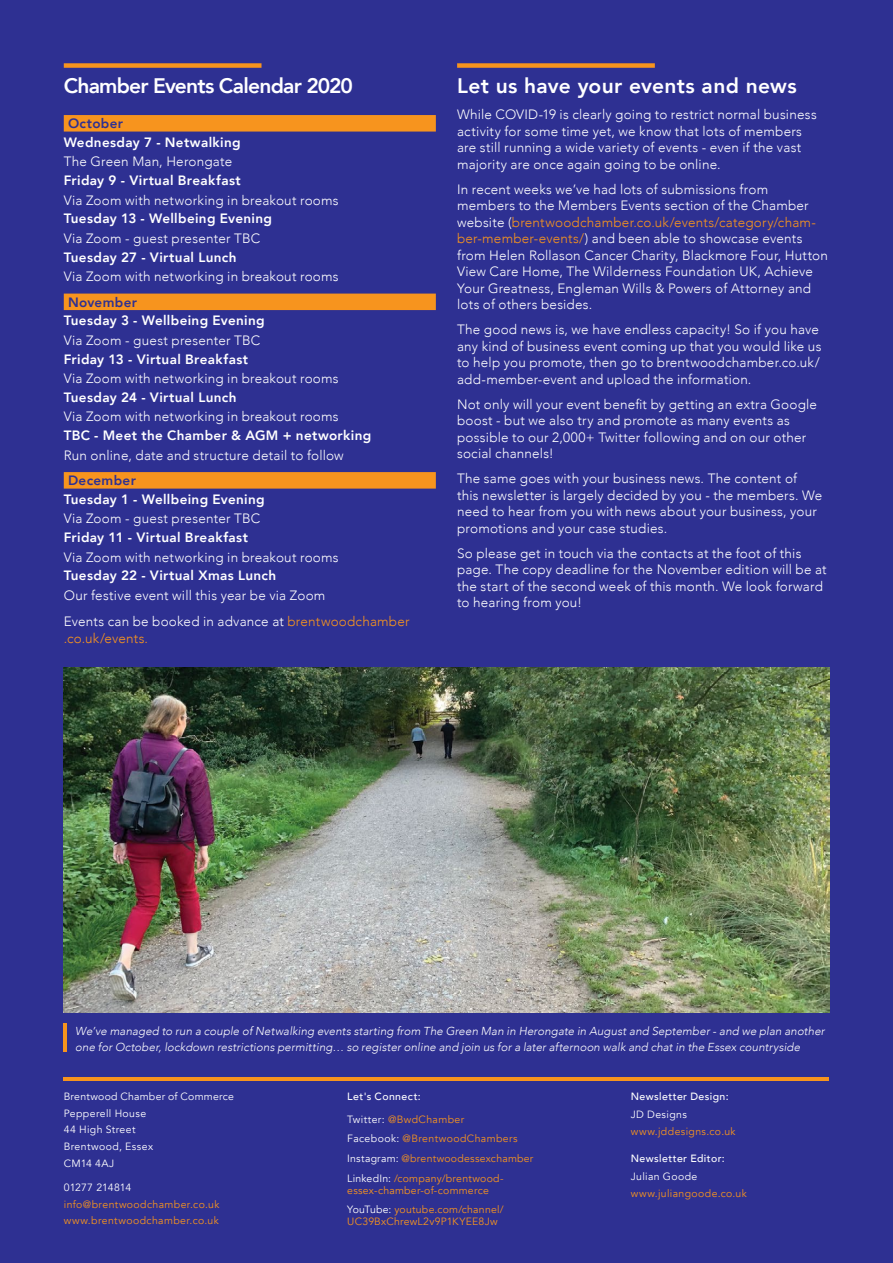
<style>
.page{position:relative;width:893px;height:1263px;background:#2e3092}
.page>*{position:absolute;margin:0;border:0;box-sizing:border-box;transform-origin:0 0}
.t1{font:800 21px "Avenir";letter-spacing:.015em;color:#fff}
.t2{font:800 21px "Avenir";letter-spacing:-.02em;color:#fff}
.t3{font:300 13.5px/16.5px "Avenir";letter-spacing:.015em;color:#fff}
.t4{font:800 13.5px "Avenir";letter-spacing:.025em;color:#fff}
.t5{font:800 13.5px "Avenir";letter-spacing:.025em;color:#2e3092}
.t6{font:300 13.5px "Avenir";letter-spacing:.015em;color:#f7941e}
.t7{font:italic 300 11.55px/16.5px "Avenir";letter-spacing:.01em;color:#fff}
.t8{font:10.5px/19.6px "Avenir";letter-spacing:.03em;color:#f7941e}
.t9{font:10.5px/16.6px "Avenir";letter-spacing:.03em;color:#fff}
.t10{font:500 10.5px/22.6px "Avenir";letter-spacing:.04em;color:#fff}
.t11{font:10.5px "Avenir";letter-spacing:.005em;color:#fff}
.s1{color:#f7941e}
.s2{font-weight:400}
.s3{font-weight:400;color:#f7941e}
.s4{color:#fff}
</style>
<div class="page">
<div style="left:64px;top:63px;width:197px;height:5px;background:#f7941e"></div>
<div style="left:64px;top:115px;width:372px;height:17px;background:#f7941e"></div>
<div style="left:64px;top:294px;width:372px;height:16px;background:#f7941e"></div>
<div style="left:64px;top:472px;width:372px;height:17px;background:#f7941e"></div>
<hr style="left:64px;top:1077px;width:765px;height:3px;background:#f7941e">
<div style="left:457px;top:63px;width:198px;height:5px;background:#f7941e"></div>
<img style="left:64px;top:668px;width:765px;height:344px">
<hr style="left:64px;top:1023px;width:3px;height:28px;background:#f7941e">
<h1 class="t2" style="left:64px;top:70px;width:291px">Chamber Events Calendar 2020</h1>
<p class="t5" style="left:68px;top:113px;width:57px">October</p>
<p class="t4" style="left:64px;top:132px;width:178px">Wednesday 7 - Netwalking</p>
<p class="t3" style="left:64px;top:154px;width:170px">The Green Man, Herongate</p>
<p class="t4" style="left:64px;top:170px;width:179px">Friday 9 - Virtual Breakfast</p>
<p class="t3" style="left:64px;top:192px;width:276px">Via Zoom with networking in breakout rooms</p>
<p class="t4" style="left:64px;top:208px;width:210px">Tuesday 13 - Wellbeing Evening</p>
<p class="t3" style="left:64px;top:230px;width:198px">Via Zoom - guest presenter TBC</p>
<p class="t4" style="left:64px;top:246px;width:174px">Tuesday 27 - Virtual Lunch</p>
<p class="t3" style="left:64px;top:268px;width:276px">Via Zoom with networking in breakout rooms</p>
<p class="t5" style="left:68px;top:291px;width:71px">November</p>
<p class="t4" style="left:64px;top:310px;width:202px">Tuesday 3 - Wellbeing Evening</p>
<p class="t3" style="left:64px;top:332px;width:198px">Via Zoom - guest presenter TBC</p>
<p class="t4" style="left:64px;top:348px;width:186px">Friday 13 - Virtual Breakfast</p>
<p class="t3" style="left:64px;top:370px;width:276px">Via Zoom with networking in breakout rooms</p>
<p class="t4" style="left:64px;top:387px;width:174px">Tuesday 24 - Virtual Lunch</p>
<p class="t3" style="left:64px;top:408px;width:276px">Via Zoom with networking in breakout rooms</p>
<p class="t4" style="left:64px;top:425px;width:309px">TBC - Meet the Chamber &amp; AGM + networking</p>
<p class="t3" style="left:64px;top:447px;width:281px">Run online, date and structure detail to follow</p>
<p class="t5" style="left:68px;top:470px;width:69px">December</p>
<p class="t4" style="left:64px;top:489px;width:202px">Tuesday 1 - Wellbeing Evening</p>
<p class="t3" style="left:64px;top:510px;width:198px">Via Zoom - guest presenter TBC</p>
<p class="t4" style="left:64px;top:527px;width:186px">Friday 11 - Virtual Breakfast</p>
<p class="t3" style="left:64px;top:549px;width:276px">Via Zoom with networking in breakout rooms</p>
<p class="t4" style="left:64px;top:565px;width:214px">Tuesday 22 - Virtual Xmas Lunch</p>
<p class="t3" style="left:64px;top:582px;width:347px;line-height:26.2px">Our festive event will this year be via Zoom<br>Events can be booked in advance at <span class="s1">brentwoodchamber</span></p>
<p class="t6" style="left:64px;top:630px;width:86px">.co.uk/events.</p>
<h1 class="t1" style="left:457px;top:70px;width:341px">Let us have your events and news</h1>
<p class="t3" style="left:457px;top:106px;width:361px">While COVID-19 is clearly going to restrict normal business activity for some time yet, we know that lots of members are still running a wide variety of events - even if the vast majority are once again going to be online.</p>
<p class="t3" style="left:457px;top:181px;width:372px">In recent weeks we’ve had lots of submissions from members to the Members Events section of the Chamber website (<span class="s1">brentwoodchamber.co.uk/events/category/cham&shy;ber-member-events/</span>) and been able to showcase events from Helen Rollason Cancer Charity, Blackmore Four, Hutton View Care Home, The Wilderness Foundation UK, Achieve Your Greatness, Engleman Wills &amp; Powers of Attorney and lots of others besides.</p>
<p class="t3" style="left:457px;top:321px;width:366px">The good news is, we have endless capacity! So if you have any kind of business event coming up that you would like us to help you promote, then go to brentwoodchamber.co.uk/ add-member-event and upload the information.</p>
<p class="t3" style="left:457px;top:396px;width:361px">Not only will your event benefit by getting an extra Google boost - but we also try and promote as many events as possible to our 2,000+ Twitter following and on our other social channels!</p>
<p class="t3" style="left:457px;top:470px;width:367px">The same goes with your business news. The content of<br>this newsletter is largely decided by you - the members. We need to hear from you with news about your business, your promotions and your case studies.</p>
<p class="t3" style="left:457px;top:545px;width:371px">So please get in touch via the contacts at the foot of this page. The copy deadline for the November edition will be at the start of the second week of this month. We look forward to hearing from you!</p>
<p class="t7" style="left:75px;top:1022px;width:751px">We’ve managed to run a couple of Netwalking events starting from The Green Man in Herongate in August and September - and we plan another one for October, lockdown restrictions permitting… so register online and join us for a later afternoon walk and chat in the Essex countryside</p>
<p class="t9" style="left:64px;top:1088px;width:172px">Brentwood Chamber of Commerce<br>Pepperell House<br>44 High Street<br>Brentwood, Essex<br>CM14 4AJ</p>
<p class="t11" style="left:64px;top:1181px;width:69px">01277 214814</p>
<p class="t8" style="left:64px;top:1196px;width:157px;line-height:16.6px">info@brentwoodchamber.co.uk www.brentwoodchamber.co.uk</p>
<p class="t10" style="left:347px;top:1085px;width:119px">Let's Connect:<br><span class="s2">Twitter:</span> <span class="s3">@BwdChamber</span></p>
<p class="t8" style="left:347px;top:1129px;width:188px"><span class="s4">Facebook:</span> @BrentwoodChambers<br><span class="s4">Instagram:</span> @brentwoodessexchamber<br><span class="s4">LinkedIn:</span> /company/brentwood-</p>
<p class="t8" style="left:347px;top:1180px;width:158px">essex-chamber-of-commerce<br><span class="s4">YouTube:</span> youtube.com/channel/</p>
<p class="t8" style="left:347px;top:1212px;width:152px">UC39BxChrewL2v9P1KYEE8Jw</p>
<p class="t10" style="left:631px;top:1085px;width:99px">Newsletter Design:</p>
<p class="t9" style="left:631px;top:1106px;width:58px">JD Designs</p>
<p class="t8" style="left:631px;top:1122px;width:106px">www.jddesigns.co.uk</p>
<p class="t10" style="left:631px;top:1146px;width:96px">Newsletter Editor:</p>
<p class="t9" style="left:631px;top:1168px;width:68px">Julian Goode</p>
<p class="t8" style="left:631px;top:1184px;width:118px">www.juliangoode.co.uk</p>
</div>
